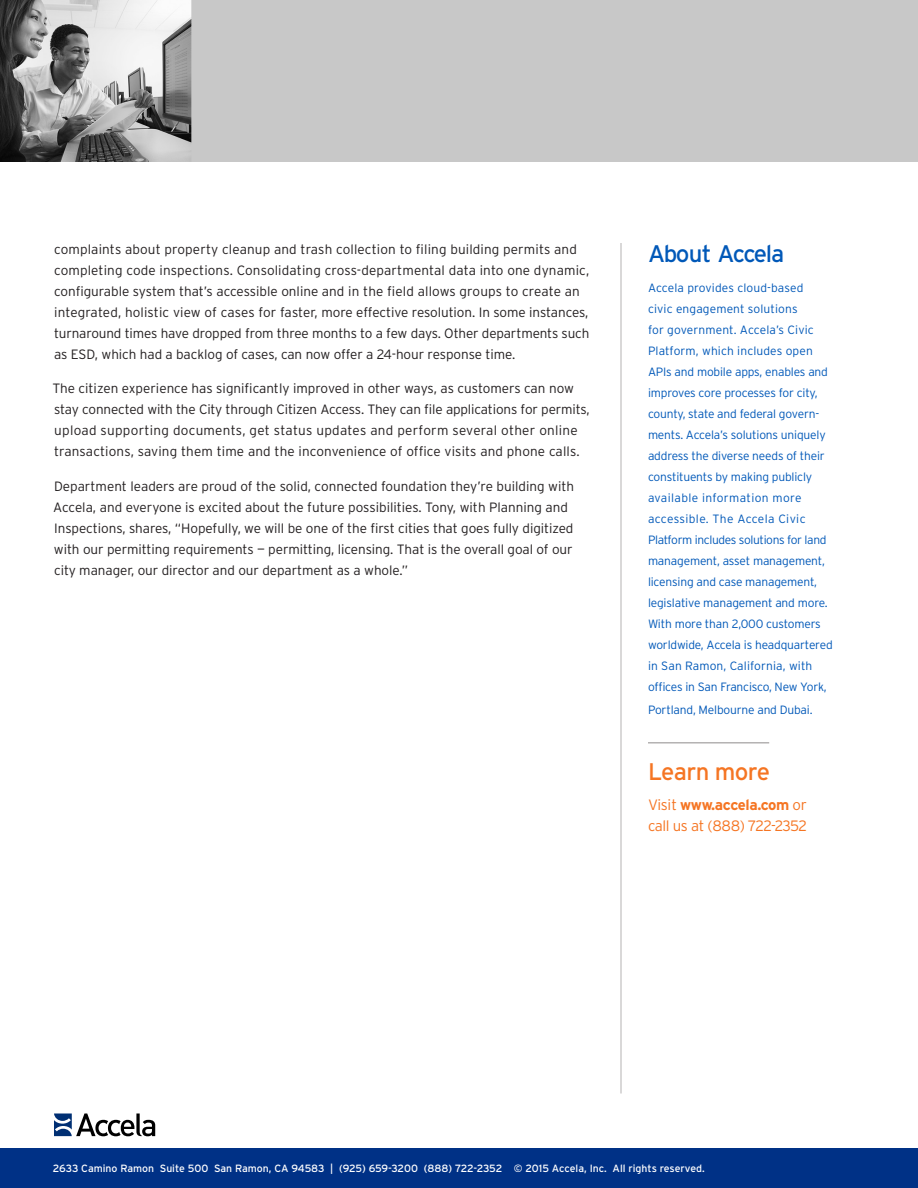
<style>
.page{position:relative;width:918px;height:1188px;background:#fff}
.page>*{position:absolute;margin:0;border:0;box-sizing:border-box;transform-origin:0 0}
.t1{font:24px "Interstate";letter-spacing:-.05em;color:#0058b8}
.t2{font:24px "Interstate";letter-spacing:-.025em;color:#f57523}
.t3{font:300 15px/21px "Interstate";letter-spacing:-.03em;color:#f57523}
.Body_text{font:300 13.5px/21px "Interstate";letter-spacing:-.005em;color:#231f20}
.t4{font:300 12px/21px "Interstate";letter-spacing:-.015em;color:#0058b8}
.t5{font:10.5px "Interstate";letter-spacing:-.005em;color:#fff}
.s1{font-weight:700}
</style>
<div class="page">
<hr style="left:621px;top:243px;width:1px;height:851px;background:#b4b2b2">
<div style="left:0;top:1148px;width:918px;height:40px;background:#003186"></div>
<svg style="left:54px;top:1113px;width:101px;height:23px"></svg>
<hr style="left:648px;top:742px;width:121px;height:2px;background:#b4b2b2">
<img style="left:0;top:0;width:918px;height:162px">
<p class="Body_text" style="left:54px;top:238px;width:537px">complaints about property cleanup and trash collection to filing building permits and completing code inspections. Consolidating cross-departmental data into one dynamic, configurable system that’s accessible online and in the field allows groups to create an integrated, holistic view of cases for faster, more effective resolution. In some instances, turnaround times have dropped from three months to a few days. Other departments such as ESD, which had a backlog of cases, can now offer a 24-hour response time.</p>
<p class="Body_text" style="left:52px;top:378px;width:539px">The citizen experience has significantly improved in other ways, as customers can now stay connected with the City through Citizen Access. They can file applications for permits, upload supporting documents, get status updates and perform several other online transactions, saving them time and the inconvenience of office visits and phone calls.</p>
<p class="Body_text" style="left:53px;top:475px;width:522px">Department leaders are proud of the solid, connected foundation they’re building with Accela, and everyone is excited about the future possibilities. Tony, with Planning and Inspections, shares, “Hopefully, we will be one of the first cities that goes fully digitized with our permitting requirements — permitting, licensing. That is the overall goal of our city manager, our director and our department as a whole.”</p>
<h1 class="t1" style="left:648px;top:239px;width:138px">About Accela</h1>
<p class="t4" style="left:648px;top:277px;width:186px">Accela provides cloud-based<br>civic engagement solutions<br>for government. Accela’s Civic<br>Platform, which includes open<br>APIs and mobile apps, enables and improves core processes for city, county, state and federal govern&shy;ments. Accela’s solutions uniquely address the diverse needs of their constituents by making publicly available information more accessible. The Accela Civic<br>Platform includes solutions for land management, asset management, licensing and case management, legislative management and more.<br>With more than 2,000 customers worldwide, Accela is headquartered in San Ramon, California, with offices in San Francisco, New York,</p>
<p class="t4" style="left:648px;top:699px;width:166px">Portland, Melbourne and Dubai.</p>
<h1 class="t2" style="left:648px;top:756px;width:124px">Learn more</h1>
<p class="t3" style="left:648px;top:794px;width:161px">Visit <span class="s1">www.accela.com</span> or call us at (888) 722-2352</p>
<p class="t5" style="left:53px;top:1162px;width:654px">2633 Camino Ramon Suite 500 San Ramon, CA 94583 | (925) 659-3200 (888) 722-2352 © 2015 Accela, Inc. All rights reserved.</p>
</div>
